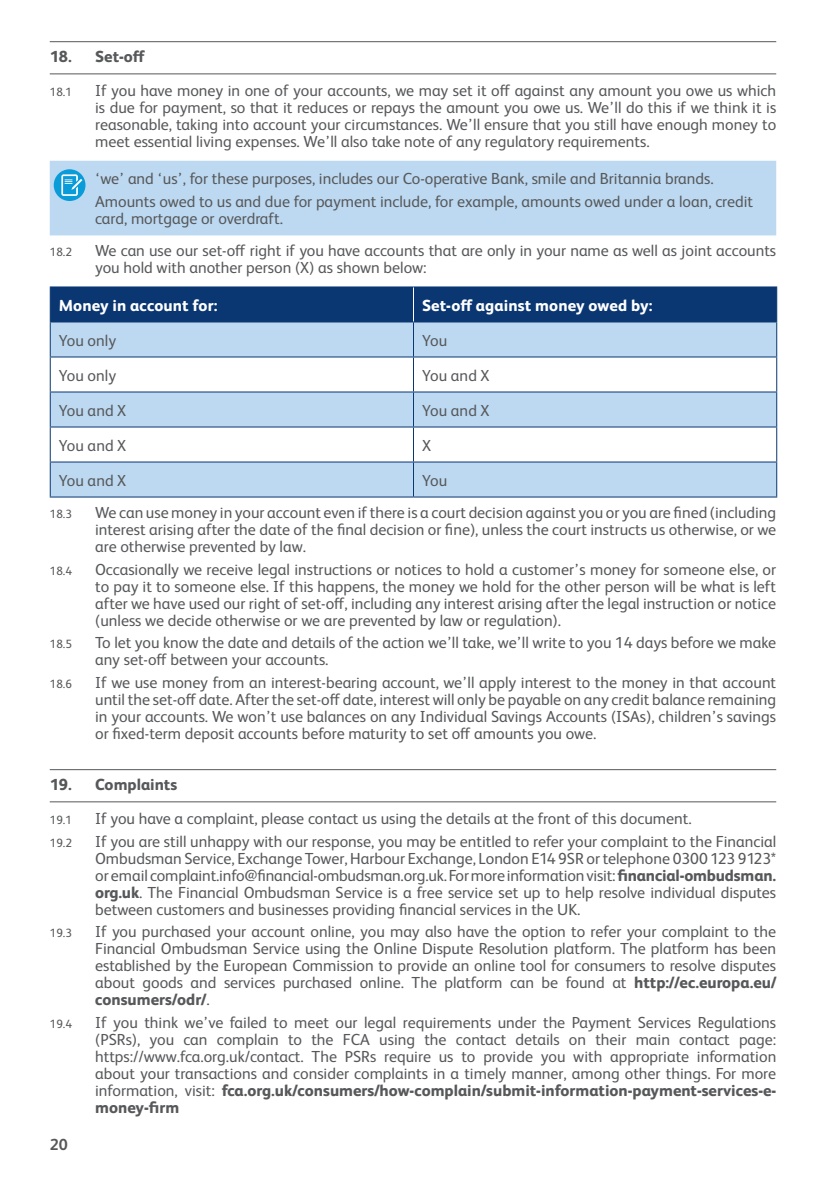
<style>
.page{position:relative;width:826px;height:1177px;background:#fff}
.page>*{position:absolute;margin:0;border:0;box-sizing:border-box;transform-origin:0 0}
.Blue_Panel_Copy{font:16px/17px "Coop Bank";color:#57585a;text-align:justify}
.Generic_Table_Copy{font:16px "Coop Bank";letter-spacing:.01em;color:#57585a}
.Generic_Table_title{font:800 16px "Coop Bank";letter-spacing:.005em;color:#fff}
.t1{font:800 16px "Coop Bank";color:#57585a}
.t2{font:700 16px "Coop Bank";color:#57585a}
.t3{font:12px "Coop Bank";color:#57585a}
.s1{font-weight:800}
</style>
<div class="page">
<hr style="left:50px;top:41px;width:725px;height:1px;background:#57585a">
<hr style="left:50px;top:73px;width:725px;height:1px;background:#57585a">
<hr style="left:50px;top:769px;width:725px;height:1px;background:#57585a">
<hr style="left:50px;top:801px;width:725px;height:1px;background:#57585a">
<div style="left:50px;top:161px;width:725px;height:74px;background:#bcd9f1"></div>
<div style="left:54px;top:169px;width:31px;height:32px;background:#0a9bd9;border-radius:50%"></div>
<svg style="left:61px;top:174px;width:21px;height:22px"></svg>
<div style="left:51px;top:287px;width:724px;height:34px;background:#0a3672"></div>
<div style="left:51px;top:322px;width:724px;height:174px;background:#bcd9f1"></div>
<svg style="left:51px;top:357px;width:724px;height:104px"></svg>
<hr style="left:413px;top:322px;width:1px;height:34px;background:#0a3672">
<hr style="left:413px;top:357px;width:1px;height:34px;background:#0a3672">
<hr style="left:413px;top:392px;width:1px;height:34px;background:#0a3672">
<hr style="left:413px;top:427px;width:1px;height:34px;background:#0a3672">
<hr style="left:413px;top:462px;width:1px;height:34px;background:#0a3672">
<hr style="left:50px;top:286px;width:363px;height:1px;background:#0a3672">
<hr style="left:50px;top:287px;width:1px;height:34px;background:#0a3672">
<hr style="left:413px;top:286px;width:363px;height:1px;background:#0a3672">
<hr style="left:775px;top:287px;width:1px;height:34px;background:#0a3672">
<hr style="left:50px;top:321px;width:363px;height:1px;background:#0a3672">
<hr style="left:50px;top:322px;width:1px;height:34px;background:#0a3672">
<hr style="left:413px;top:321px;width:363px;height:1px;background:#0a3672">
<hr style="left:775px;top:322px;width:1px;height:34px;background:#0a3672">
<hr style="left:50px;top:356px;width:363px;height:1px;background:#0a3672">
<hr style="left:50px;top:357px;width:1px;height:34px;background:#0a3672">
<hr style="left:413px;top:356px;width:363px;height:1px;background:#0a3672">
<hr style="left:775px;top:357px;width:1px;height:34px;background:#0a3672">
<hr style="left:50px;top:391px;width:363px;height:1px;background:#0a3672">
<hr style="left:50px;top:392px;width:1px;height:34px;background:#0a3672">
<hr style="left:413px;top:391px;width:363px;height:1px;background:#0a3672">
<hr style="left:775px;top:392px;width:1px;height:34px;background:#0a3672">
<hr style="left:50px;top:426px;width:363px;height:1px;background:#0a3672">
<hr style="left:50px;top:427px;width:1px;height:34px;background:#0a3672">
<hr style="left:413px;top:426px;width:363px;height:1px;background:#0a3672">
<hr style="left:775px;top:427px;width:1px;height:34px;background:#0a3672">
<hr style="left:50px;top:461px;width:363px;height:1px;background:#0a3672">
<hr style="left:50px;top:462px;width:1px;height:34px;background:#0a3672">
<hr style="left:413px;top:461px;width:363px;height:1px;background:#0a3672">
<hr style="left:775px;top:462px;width:1px;height:34px;background:#0a3672">
<hr style="left:50px;top:496px;width:363px;height:1px;background:#0a3672">
<hr style="left:413px;top:496px;width:363px;height:1px;background:#0a3672">
<hr style="left:413px;top:287px;width:1px;height:34px;background:#fff">
<p class="t1" style="left:50px;top:45px;width:97px">18. Set-off</p>
<p class="t3" style="left:50px;top:84px;width:24px">18.1</p>
<p class="Blue_Panel_Copy" style="left:95px;top:81px;width:682px">If you have money in one of your accounts, we may set it off against any amount you owe us which is due for payment, so that it reduces or repays the amount you owe us. We’ll do this if we think it is reasonable, taking into account your circumstances. We’ll ensure that you still have enough money to meet essential living expenses. We’ll also take note of any regulatory requirements.</p>
<p class="Blue_Panel_Copy" style="left:95px;top:170px;width:619px">‘we’ and ‘us’, for these purposes, includes our Co-operative Bank, smile and Britannia brands.</p>
<p class="Blue_Panel_Copy" style="left:95px;top:192px;width:659px">Amounts owed to us and due for payment include, for example, amounts owed under a loan, credit card, mortgage or overdraft.</p>
<p class="t3" style="left:50px;top:244px;width:24px">18.2</p>
<p class="Blue_Panel_Copy" style="left:95px;top:241px;width:682px">We can use our set-off right if you have accounts that are only in your name as well as joint accounts you hold with another person (X) as shown below:</p>
<p class="Generic_Table_title" style="left:59px;top:293px;width:160px">Money in account for:</p>
<p class="Generic_Table_title" style="left:422px;top:293px;width:232px">Set-off against money owed by:</p>
<p class="Generic_Table_Copy" style="left:59px;top:329px;width:59px">You only</p>
<p class="Generic_Table_Copy" style="left:422px;top:329px;width:27px">You</p>
<p class="Generic_Table_Copy" style="left:59px;top:364px;width:59px">You only</p>
<p class="Generic_Table_Copy" style="left:422px;top:364px;width:69px">You and X</p>
<p class="Generic_Table_Copy" style="left:59px;top:399px;width:69px">You and X</p>
<p class="Generic_Table_Copy" style="left:422px;top:399px;width:69px">You and X</p>
<p class="Generic_Table_Copy" style="left:59px;top:434px;width:69px">You and X</p>
<p class="Generic_Table_Copy" style="left:422px;top:434px;width:11px">X</p>
<p class="Generic_Table_Copy" style="left:59px;top:469px;width:69px">You and X</p>
<p class="Generic_Table_Copy" style="left:422px;top:469px;width:27px">You</p>
<p class="t3" style="left:50px;top:506px;width:24px">18.3</p>
<p class="Blue_Panel_Copy" style="left:95px;top:503px;width:682px">We can use money in your account even if there is a court decision against you or you are fined (including interest arising after the date of the final decision or fine), unless the court instructs us otherwise, or we are otherwise prevented by law.</p>
<p class="t3" style="left:50px;top:562px;width:24px">18.4</p>
<p class="Blue_Panel_Copy" style="left:95px;top:560px;width:682px">Occasionally we receive legal instructions or notices to hold a customer’s money for someone else, or to pay it to someone else. If this happens, the money we hold for the other person will be what is left after we have used our right of set-off, including any interest arising after the legal instruction or notice (unless we decide otherwise or we are prevented by law or regulation).</p>
<p class="t3" style="left:50px;top:636px;width:24px">18.5</p>
<p class="Blue_Panel_Copy" style="left:95px;top:633px;width:682px">To let you know the date and details of the action we’ll take, we’ll write to you 14 days before we make any set-off between your accounts.</p>
<p class="t3" style="left:50px;top:676px;width:24px">18.6</p>
<p class="Blue_Panel_Copy" style="left:95px;top:673px;width:682px">If we use money from an interest-bearing account, we’ll apply interest to the money in that account until the set-off date. After the set-off date, interest will only be payable on any credit balance remaining in your accounts. We won’t use balances on any Individual Savings Accounts (ISAs), children’s savings or fixed-term deposit accounts before maturity to set off amounts you owe.</p>
<p class="t1" style="left:50px;top:773px;width:129px">19. Complaints</p>
<p class="t3" style="left:50px;top:812px;width:24px">19.1</p>
<p class="Blue_Panel_Copy" style="left:95px;top:809px;width:597px">If you have a complaint, please contact us using the details at the front of this document.</p>
<p class="t3" style="left:50px;top:834px;width:24px">19.2</p>
<p class="Blue_Panel_Copy" style="left:95px;top:832px;width:682px">If you are still unhappy with our response, you may be entitled to refer your complaint to the Financial Ombudsman Service, Exchange Tower, Harbour Exchange, London E14 9SR or telephone 0300 123 9123* or email complaint.info@financial-ombudsman.org.uk. For more information visit: <span class="s1">financial-ombudsman. org.uk</span>. The Financial Ombudsman Service is a free service set up to help resolve individual disputes between customers and businesses providing financial services in the UK.</p>
<p class="t3" style="left:50px;top:925px;width:24px">19.3</p>
<p class="Blue_Panel_Copy" style="left:95px;top:922px;width:682px">If you purchased your account online, you may also have the option to refer your complaint to the Financial Ombudsman Service using the Online Dispute Resolution platform. The platform has been established by the European Commission to provide an online tool for consumers to resolve disputes about goods and services purchased online. The platform can be found at <span class="s1">http://ec.europa.eu/ consumers/odr/</span>.</p>
<p class="t3" style="left:50px;top:1016px;width:24px">19.4</p>
<p class="Blue_Panel_Copy" style="left:95px;top:1013px;width:682px">If you think we’ve failed to meet our legal requirements under the Payment Services Regulations (PSRs), you can complain to the FCA using the contact details on their main contact page: https://www.fca.org.uk/contact. The PSRs require us to provide you with appropriate information about your transactions and consider complaints in a timely manner, among other things. For more information, visit: <span class="s1">fca.org.uk/consumers/how-complain/submit-information-payment-services-e&shy;money-firm</span></p>
<p class="t2" style="left:50px;top:1133px;width:20px">20</p>
</div>
